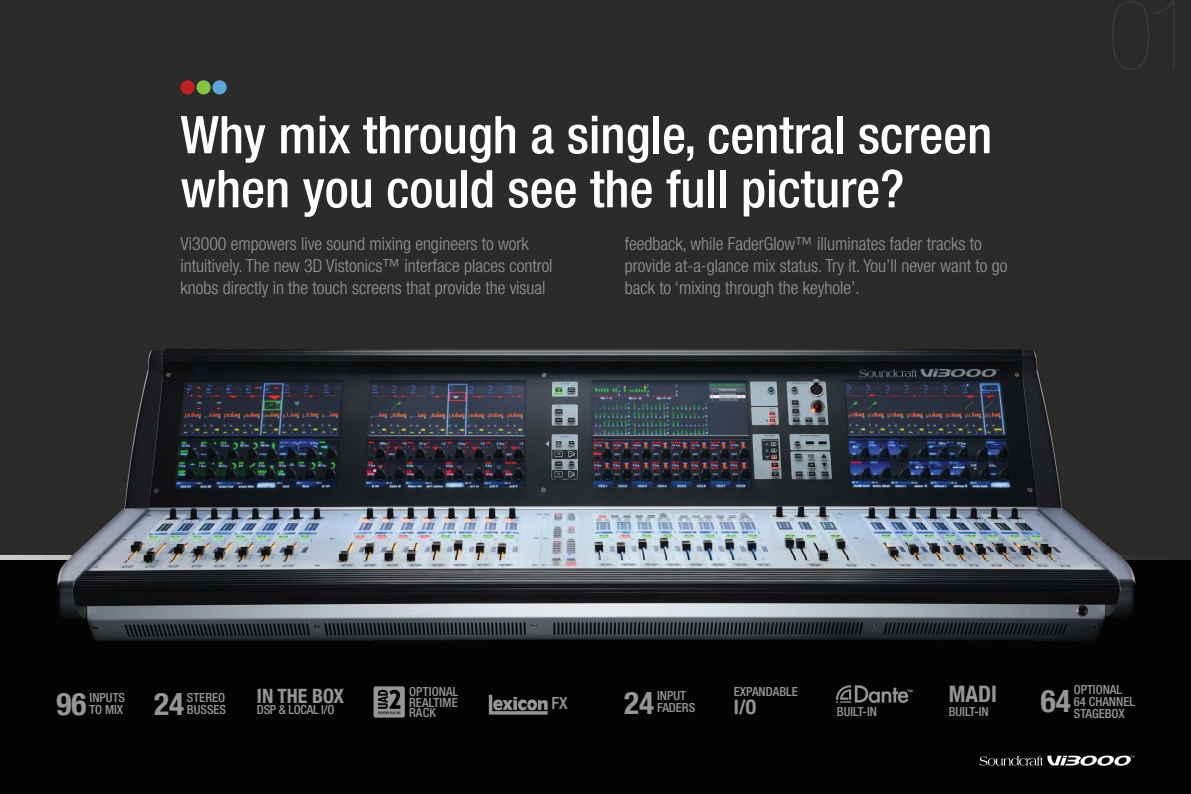
<style>
.page{position:relative;width:1191px;height:794px;background:#2c2b2a}
.page>*{position:absolute;margin:0;border:0;box-sizing:border-box;transform-origin:0 0}
.t1{font:500 condensed 52px/54px "Helvetica Neue";color:#fff}
.t2{font:700 condensed 31.3px "Helvetica Neue";color:#999596}
.t3{font:700 condensed 31.2px "Helvetica Neue";color:#999596}
.t4{font:700 condensed 22.6px "Helvetica Neue";color:#999596}
.t5{font:700 condensed 19.7px "Helvetica Neue";color:#999596}
.t6{font:300 condensed 18px/21.6px "Helvetica Neue";color:#999596}
.t7{font:500 condensed 16.8px "Helvetica Neue";color:#999596}
.t8{font:500 condensed 12.6px/12px "Helvetica Neue";color:#999596}
.t9{font:500 condensed 12.6px "Helvetica Neue";letter-spacing:-.02em;color:#999596}
</style>
<div class="page">
<div style="left:0;top:559px;width:1191px;height:235px;background:#040503"></div>
<svg style="left:1112px;top:1px;width:62px;height:69px"></svg>
<img style="left:0;top:349px;width:1191px;height:292px">
<div style="left:180px;top:80px;width:15px;height:14px;background:#c12025;border-radius:50%"></div>
<div style="left:196px;top:80px;width:15px;height:14px;background:#84c440;border-radius:50%"></div>
<div style="left:212px;top:80px;width:15px;height:14px;background:#5da7db;border-radius:50%"></div>
<svg style="left:979px;top:755px;width:155px;height:10px"></svg>
<svg style="left:373px;top:686px;width:32px;height:31px"></svg>
<svg style="left:836px;top:685px;width:76px;height:18px"></svg>
<svg style="left:489px;top:695px;width:59px;height:19px"></svg>
<h1 class="t1" style="left:180px;top:112px;width:813px">Why mix through a single, central screen when you could see the full picture?</h1>
<p class="t6" style="left:180px;top:235px;width:374px">Vi3000 empowers live sound mixing engineers to work intuitively. The new 3D Vistonics™ interface places control knobs directly in the touch screens that provide the visual</p>
<p class="t6" style="left:625px;top:235px;width:384px">feedback, while FaderGlow™ illuminates fader tracks to provide at-a-glance mix status. Try it. You’ll never want to go back to ‘mixing through the keyhole’.</p>
<h3 class="t3" style="left:56px;top:685px;width:31px">96</h3>
<p class="t8" style="left:90px;top:692px;width:37px">INPUTS<br>TO MIX</p>
<h3 class="t3" style="left:154px;top:685px;width:31px">24</h3>
<p class="t8" style="left:187px;top:692px;width:41px">STEREO<br>BUSSES</p>
<p class="t5" style="left:257px;top:684px;width:89px">IN THE BOX</p>
<p class="t9" style="left:257px;top:705px;width:79px">DSP &amp; LOCAL I/O</p>
<p class="t8" style="left:409px;top:687px;width:51px;line-height:10.7px;text-align:justify">OPTIONAL REALTIME RACK</p>
<p class="t7" style="left:551px;top:697px;width:18px">FX</p>
<p class="t8" style="left:734px;top:686px;width:65px">EXPANDABLE</p>
<h3 class="t3" style="left:1040px;top:682px;width:31px">64</h3>
<p class="t8" style="left:1073px;top:684px;width:63px">OPTIONAL<br>64 CHANNEL<br>STAGEBOX</p>
<p class="t4" style="left:948px;top:680px;width:50px">MADI</p>
<p class="t8" style="left:948px;top:706px;width:42px">BUILT-IN</p>
<h2 class="t2" style="left:624px;top:683px;width:31px">24</h2>
<p class="t8" style="left:657px;top:691px;width:40px">INPUT<br>FADERS</p>
<p class="t5" style="left:734px;top:695px;width:24px">I/O</p>
<p class="t8" style="left:837px;top:706px;width:42px">BUILT-IN</p>
</div>
